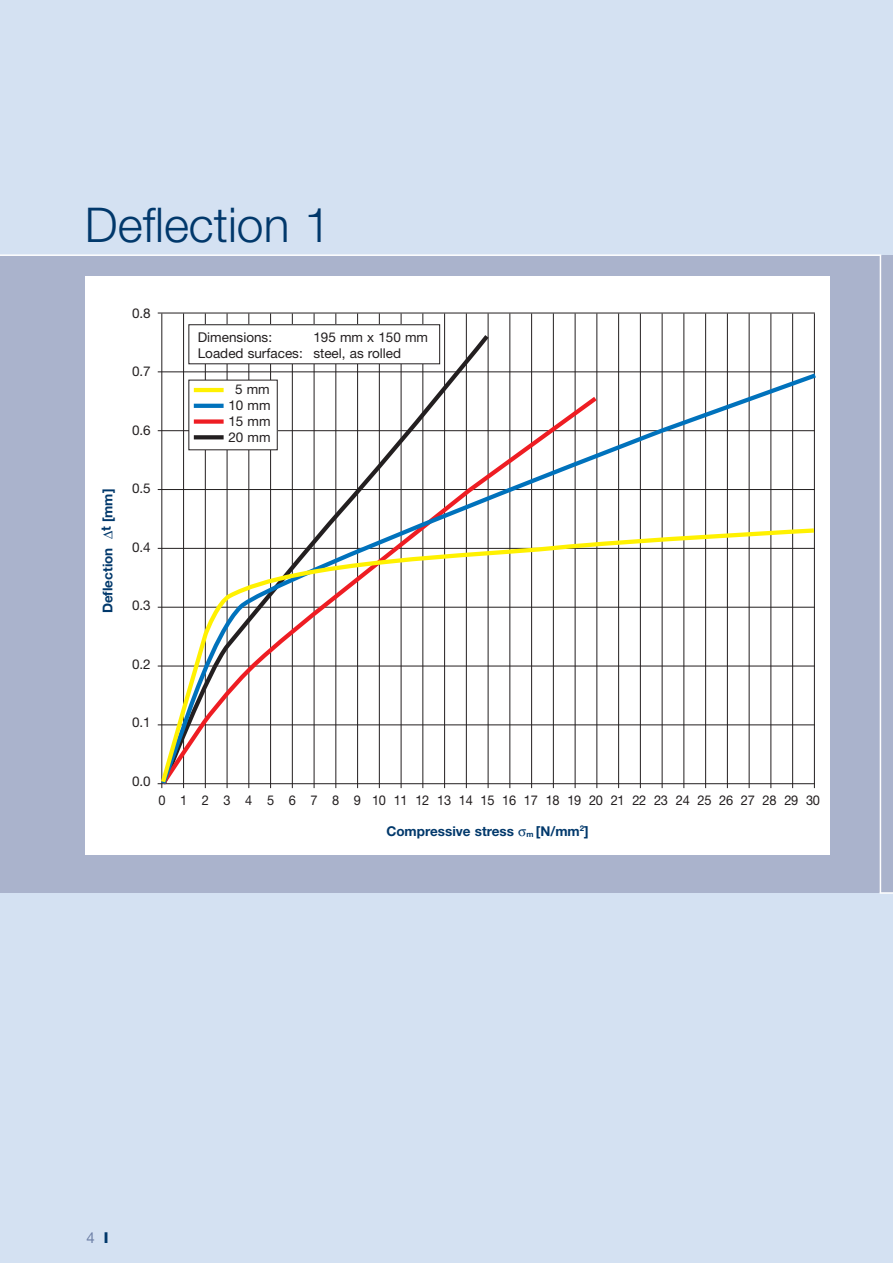
<style>
.page{position:relative;width:893px;height:1263px;background:#fff}
.page>*{position:absolute;margin:0;border:0;box-sizing:border-box;transform-origin:0 0}
.t1{font:300 48px "Helvetica Neue";color:#01386b}
.t2{font:15px "Helvetica Neue";color:#6d7fa6}
.t3{font:13.5px/15.9px "Helvetica Neue";color:#231f20;text-align:center}
.t4{font:13.5px "Helvetica Neue";letter-spacing:-.025em;color:#231f20;scale:.95 1}
.t5{font:700 13.5px "Helvetica Neue";color:#01386b}
.s1{font-weight:800;color:#01386b}
</style>
<div class="page">
<div style="left:0;top:0;width:892px;height:1263px;background:#d4e1f2"></div>
<div style="left:0;top:255px;width:892px;height:638px;background:#aab3cc"></div>
<hr style="left:0;top:254px;width:881px;height:2px;background:#fff">
<svg style="left:880px;top:892px;width:12px;height:2px"></svg>
<hr style="left:879px;top:255px;width:2px;height:638px;background:#fff">
<div style="left:85px;top:276px;width:744px;height:579px;background:#fff"></div>
<hr style="left:158px;top:313px;width:656px;height:1px;background:#231f20">
<hr style="left:161px;top:313px;width:1px;height:475px;background:#231f20">
<hr style="left:183px;top:313px;width:1px;height:475px;background:#231f20">
<hr style="left:205px;top:313px;width:1px;height:475px;background:#231f20">
<hr style="left:227px;top:313px;width:1px;height:475px;background:#231f20">
<hr style="left:270px;top:313px;width:1px;height:475px;background:#231f20">
<hr style="left:292px;top:313px;width:1px;height:475px;background:#231f20">
<hr style="left:313px;top:313px;width:1px;height:475px;background:#231f20">
<hr style="left:357px;top:313px;width:1px;height:475px;background:#231f20">
<hr style="left:379px;top:313px;width:1px;height:475px;background:#231f20">
<hr style="left:422px;top:313px;width:1px;height:475px;background:#231f20">
<hr style="left:444px;top:313px;width:1px;height:475px;background:#231f20">
<hr style="left:466px;top:313px;width:1px;height:475px;background:#231f20">
<hr style="left:248px;top:313px;width:1px;height:475px;background:#231f20">
<hr style="left:335px;top:313px;width:1px;height:475px;background:#231f20">
<hr style="left:400px;top:313px;width:1px;height:475px;background:#231f20">
<hr style="left:487px;top:313px;width:1px;height:475px;background:#231f20">
<hr style="left:509px;top:313px;width:1px;height:475px;background:#231f20">
<hr style="left:531px;top:313px;width:1px;height:475px;background:#231f20">
<hr style="left:553px;top:313px;width:1px;height:475px;background:#231f20">
<hr style="left:574px;top:313px;width:1px;height:475px;background:#231f20">
<hr style="left:596px;top:313px;width:1px;height:475px;background:#231f20">
<hr style="left:618px;top:313px;width:1px;height:475px;background:#231f20">
<hr style="left:640px;top:313px;width:1px;height:475px;background:#231f20">
<hr style="left:661px;top:313px;width:1px;height:475px;background:#231f20">
<hr style="left:683px;top:313px;width:1px;height:475px;background:#231f20">
<hr style="left:705px;top:313px;width:1px;height:475px;background:#231f20">
<hr style="left:727px;top:313px;width:1px;height:475px;background:#231f20">
<hr style="left:748px;top:313px;width:1px;height:475px;background:#231f20">
<hr style="left:770px;top:313px;width:1px;height:475px;background:#231f20">
<hr style="left:792px;top:313px;width:1px;height:475px;background:#231f20">
<hr style="left:814px;top:313px;width:1px;height:475px;background:#231f20">
<div style="left:189px;top:325px;width:250px;height:39px;background:#fff"></div>
<div style="left:188px;top:324px;width:252px;height:40px;border:1px solid #231f20"></div>
<svg style="left:161px;top:332px;width:328px;height:38px"></svg>
<svg style="left:158px;top:370px;width:658px;height:419px"></svg>
<svg style="left:159px;top:526px;width:657px;height:260px"></svg>
<h1 class="t1" style="left:85px;top:208px;width:247px">Deflection 1</h1>
<p class="t3" style="left:132px;top:307px;width:20px">0.8</p>
<p class="t3" style="left:132px;top:365px;width:20px">0.7</p>
<p class="t3" style="left:132px;top:424px;width:20px">0.6</p>
<p class="t5" style="left:103px;top:613px;width:126px;rotate:-90deg">Deflection t [mm]</p>
<p class="t3" style="left:132px;top:482px;width:20px">0.5</p>
<p class="t3" style="left:132px;top:541px;width:20px">0.4</p>
<p class="t3" style="left:132px;top:599px;width:20px">0.3</p>
<p class="t3" style="left:132px;top:658px;width:20px">0.2</p>
<p class="t3" style="left:198px;top:330px;width:76px">Dimensions:</p>
<p class="t3" style="left:198px;top:330px;width:232px;text-align:left;text-indent:116px">195 mm x 150 mm<br>Loaded surfaces: steel, as rolled</p>
<p class="t3" style="left:228px;top:383px;width:44px">5 mm<br>10 mm<br>15 mm<br>20 mm</p>
<p class="t3" style="left:132px;top:716px;width:20px">0.1</p>
<p class="t3" style="left:132px;top:775px;width:20px">0.0</p>
<p class="t4" style="left:158px;top:795px;width:697px">0 1 2 3 4 5 6 7 8 9 101112131415161718192021222324252627282930</p>
<p class="t5" style="left:386px;top:826px;width:204px">Compressive stress <sub>m</sub> [N/mm<sup>2</sup>]</p>
<p class="t2" style="left:86px;top:1233px;width:24px">4 <span class="s1">I</span></p>
</div>
